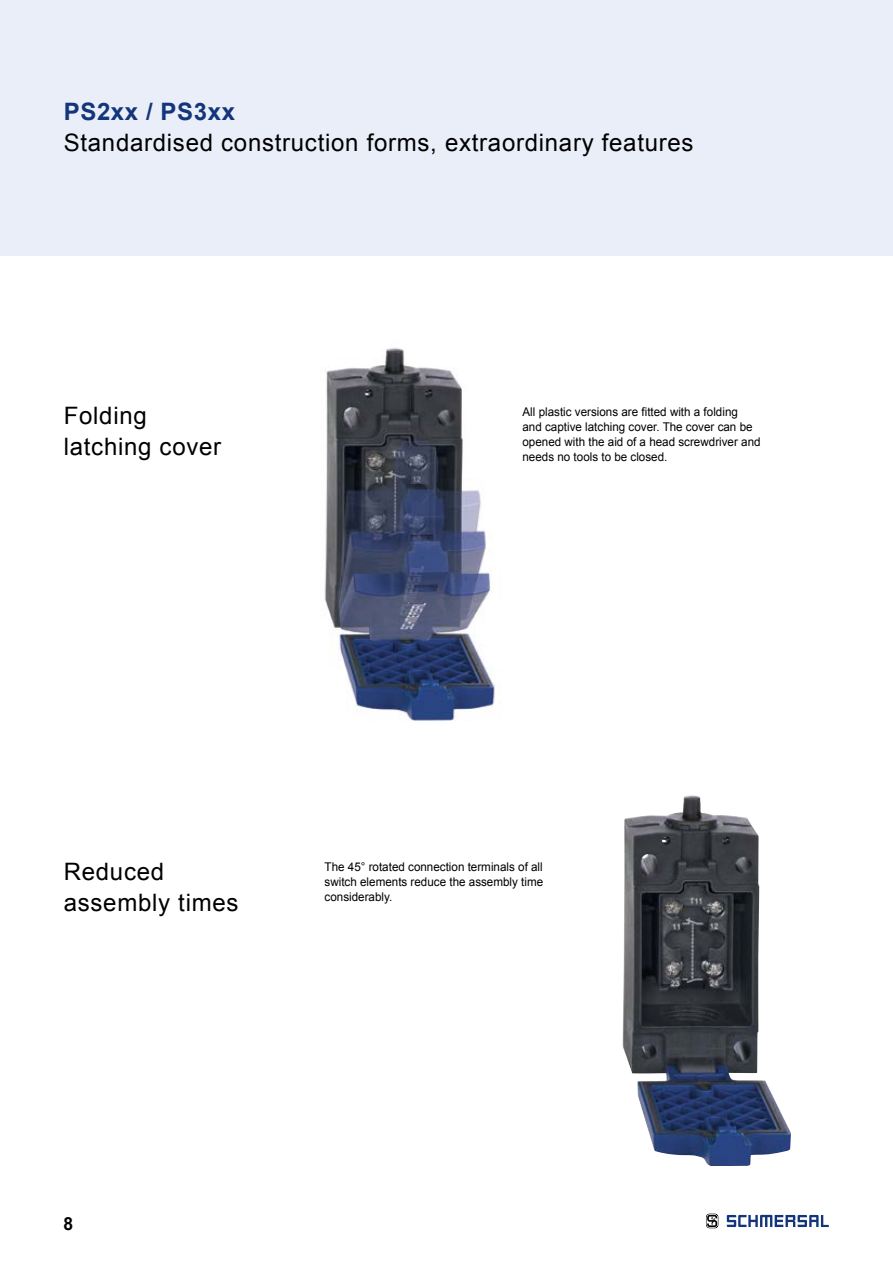
<style>
.page{position:relative;width:893px;height:1263px;background:#fff}
.page>*{position:absolute;margin:0;border:0;box-sizing:border-box;transform-origin:0 0}
.t1{font:24px/30.5px "Arial";letter-spacing:.03em;color:#000}
.t2{font:700 24px "Arial";letter-spacing:.025em;color:#13357a}
.t3{font:700 18px "Arial";color:#000}
.t4{font:12px/15.1px "Arial";color:#000}
</style>
<div class="page">
<svg style="left:706px;top:1213px;width:12px;height:15px"></svg>
<svg style="left:727px;top:1215px;width:102px;height:12px"></svg>
<div style="left:0;top:0;width:893px;height:255px;background:#e9eef9"></div>
<img style="left:324px;top:348px;width:171px;height:373px">
<img style="left:622px;top:795px;width:169px;height:371px">
<h1 class="t2" style="left:64px;top:96px;width:173px">PS2xx / PS3xx</h1>
<h1 class="t1" style="left:64px;top:127px;width:631px">Standardised construction forms, extraordinary features</h1>
<h1 class="t1" style="left:64px;top:401px;width:159px">Folding latching cover</h1>
<p class="t4" style="left:522px;top:404px;width:240px">All plastic versions are fitted with a folding<br>and captive latching cover. The cover can be opened with the aid of a head screwdriver and needs no tools to be closed.</p>
<h1 class="t1" style="left:64px;top:857px;width:176px">Reduced assembly times</h1>
<p class="t4" style="left:325px;top:859px;width:220px;text-align:justify">The 45° rotated connection terminals of all switch elements reduce the assembly time considerably.</p>
<h2 class="t3" style="left:63px;top:1211px;width:11px">8</h2>
</div>
